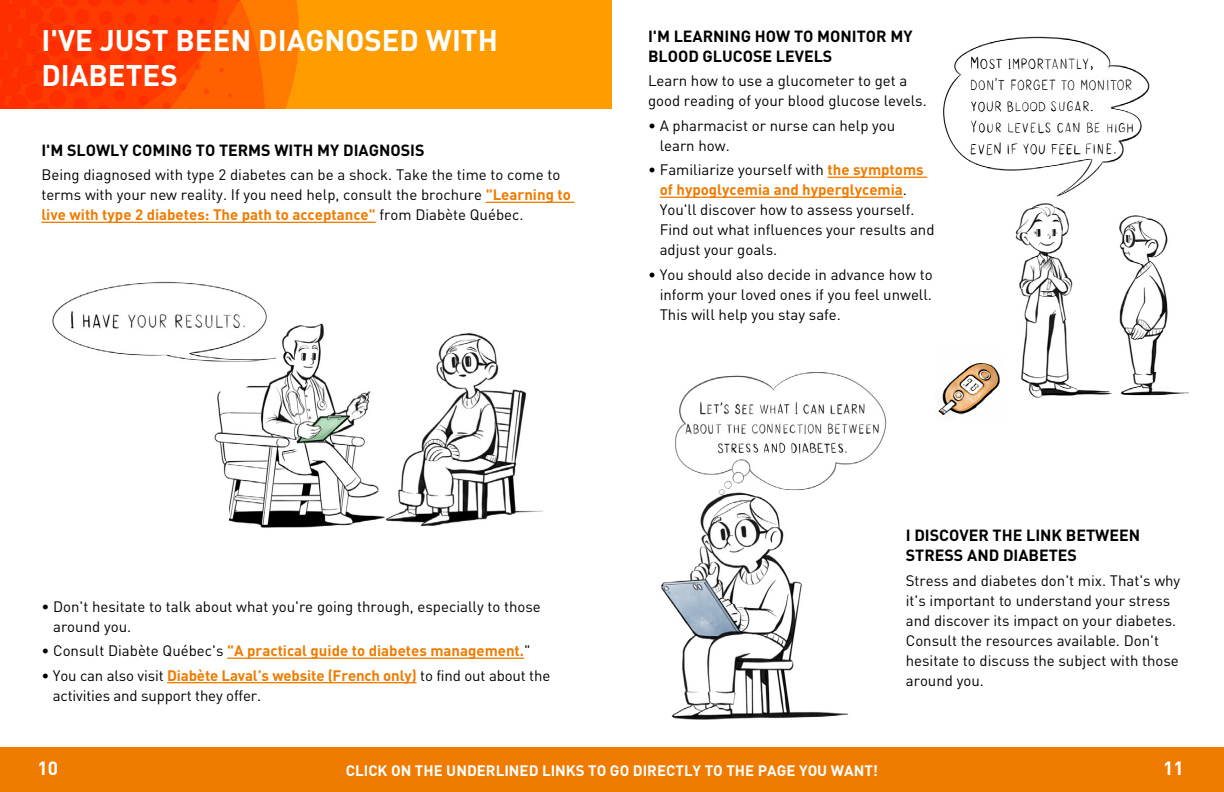
<style>
.page{position:relative;width:1224px;height:792px;background:#fff}
.page>*{position:absolute;margin:0;border:0;box-sizing:border-box;transform-origin:0 0}
.t1{font:700 29.4px/35.3px "DIN";color:#fff}
.t2{font:700 19px "DIN";color:#fff}
.t3{font:700 16px/20px "DIN";color:#000}
.t4{font:15px/20px "DIN";color:#000}
.t5{font:700 15px "DIN";color:#ef7b00}
.t6{font:700 15px "DIN";color:#fff}
.s1{font-weight:700;color:#ef7b00}
.s2{font-weight:400;color:#000}
</style>
<div class="page">
<img style="left:0;top:0;width:612px;height:109px">
<hr style="left:828px;top:177px;width:99px;height:1px;background:#ef7b00">
<hr style="left:660px;top:197px;width:243px;height:1px;background:#ef7b00">
<img style="left:943px;top:36px;width:225px;height:319px">
<img style="left:52px;top:281px;width:492px;height:247px">
<div style="left:7px;top:483px;width:222px;height:117px;background:#fff"></div>
<hr style="left:486px;top:202px;width:88px;height:1px;background:#ef7b00">
<hr style="left:41px;top:222px;width:335px;height:1px;background:#ef7b00">
<hr style="left:227px;top:658px;width:297px;height:1px;background:#ef7b00">
<hr style="left:167px;top:682px;width:250px;height:1px;background:#ef7b00">
<img style="left:661px;top:372px;width:226px;height:348px">
<div style="left:0;top:748px;width:613px;height:44px;background:#ef7b00"></div>
<div style="left:611px;top:748px;width:613px;height:44px;background:#ef7b00"></div>
<h1 class="t1" style="left:41px;top:21px;width:458px">I'VE JUST BEEN DIAGNOSED WITH<br>DIABETES</h1>
<p class="t3" style="left:41px;top:139px;width:385px">I'M SLOWLY COMING TO TERMS WITH MY DIAGNOSIS</p>
<p class="t4" style="left:41px;top:165px;width:531px">Being diagnosed with type 2 diabetes can be a shock. Take the time to come to terms with your new reality. If you need help, consult the brochure <span class="s1">"Learning to live with type 2 diabetes: The path to acceptance"</span> from Diabète Québec.</p>
<p class="t3" style="left:648px;top:25px;width:266px">I'M LEARNING HOW TO MONITOR MY<br>BLOOD GLUCOSE LEVELS</p>
<p class="t4" style="left:648px;top:71px;width:280px">Learn how to use a glucometer to get a good reading of your blood glucose levels.</p>
<p class="t4" style="left:660px;top:115px;width:237px;text-indent:-12px">• A pharmacist or nurse can help you learn how.</p>
<p class="t4" style="left:660px;top:160px;width:276px;text-indent:-12px">• Familiarize yourself with <span class="s1">the symptoms of hypoglycemia and hyperglycemia</span>.<br>You'll discover how to assess yourself.<br>Find out what influences your results and adjust your goals.</p>
<p class="t4" style="left:660px;top:264px;width:275px;text-align:justify;text-indent:-12px">• You should also decide in advance how to inform your loved ones if you feel unwell.<br>This will help you stay safe.</p>
<p class="t4" style="left:53px;top:596px;width:489px;text-indent:-12px">• Don't hesitate to talk about what you're going through, especially to those around you.</p>
<p class="t5" style="left:41px;top:641px;width:491px"><span class="s2">• Consult Diabète Québec's</span> "A practical guide to diabetes management.<span class="s2">"</span></p>
<p class="t4" style="left:53px;top:665px;width:499px;text-indent:-11px">• You can also visit <span class="s1">Diabète Laval’s website (French only)</span> to find out about the activities and support they offer.</p>
<p class="t3" style="left:906px;top:525px;width:236px">I DISCOVER THE LINK BETWEEN<br>STRESS AND DIABETES</p>
<p class="t4" style="left:906px;top:570px;width:276px">Stress and diabetes don't mix. That's why it's important to understand your stress and discover its impact on your diabetes.<br>Consult the resources available. Don't hesitate to discuss the subject with those around you.</p>
<p class="t2" style="left:37px;top:756px;width:22px">10</p>
<p class="t6" style="left:346px;top:760px;width:534px">CLICK ON THE UNDERLINED LINKS TO GO DIRECTLY TO THE PAGE YOU WANT!</p>
<p class="t2" style="left:1163px;top:756px;width:22px">11</p>
</div>
